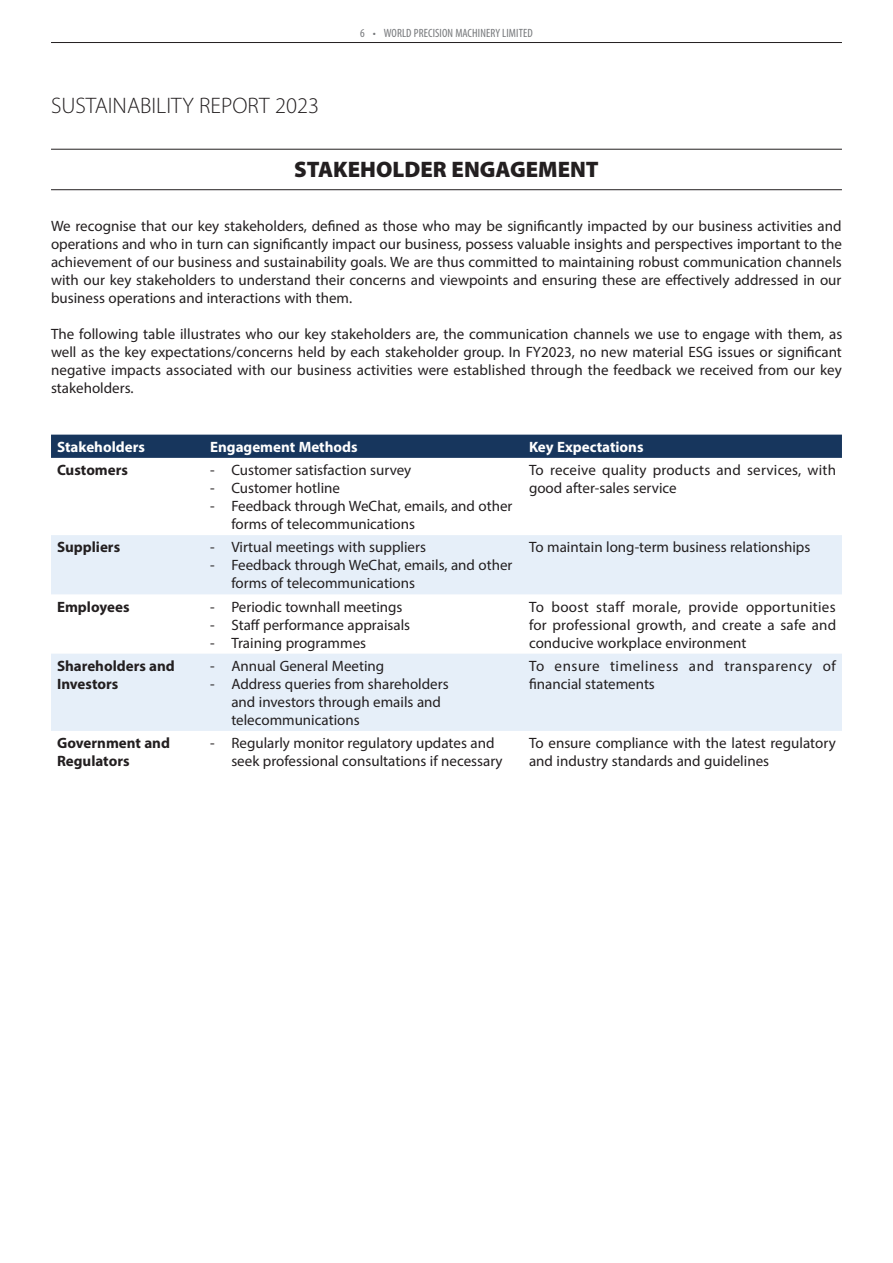
<style>
.page{position:relative;width:893px;height:1263px;background:#fff}
.page>*{position:absolute;margin:0;border:0;box-sizing:border-box;transform-origin:0 0}
.t1{font:300 22.5px "Myriad Pro";color:#231f20}
.Body_Text{font:900 22.5px "Myriad Pro";color:#231f20}
.Body_Text-2{font:15px/18px "Myriad Pro";color:#231f20;text-align:justify}
._5mm_indent{font:15px/18px "Myriad Pro";color:#231f20}
.Body_Text-3{font:700 15px/18px "Myriad Pro";color:#231f20}
.Body_Text-4{font:15px/18px "Myriad Pro";letter-spacing:.04em;color:#231f20}
.Body_Text-5{font:700 15px "Myriad Pro";color:#fff}
.t2{font:condensed 12px "Myriad Pro";letter-spacing:.01em;color:#76787b}
</style>
<div class="page">
<hr style="left:51px;top:42px;width:791px;height:1px;background:#231f20">
<hr style="left:51px;top:149px;width:791px;height:1px;background:#231f20">
<hr style="left:51px;top:189px;width:791px;height:1px;background:#231f20">
<div style="left:51px;top:435px;width:791px;height:23px;background:#17365d"></div>
<svg style="left:51px;top:535px;width:791px;height:196px;fill:#e6eff9"></svg>
<h1 class="t1" style="left:51px;top:92px;width:269px">SUSTAINABILITY REPORT 2023</h1>
<p class="t2" style="left:360px;top:25px;width:174px">6 • WORLD PRECISION MACHINERY LIMITED</p>
<p class="Body_Text" style="left:294px;top:154px;width:306px">STAKEHOLDER ENGAGEMENT</p>
<p class="Body_Text-2" style="left:51px;top:216px;width:792px">We recognise that our key stakeholders, defined as those who may be significantly impacted by our business activities and operations and who in turn can significantly impact our business, possess valuable insights and perspectives important to the achievement of our business and sustainability goals. We are thus committed to maintaining robust communication channels with our key stakeholders to understand their concerns and viewpoints and ensuring these are effectively addressed in our business operations and interactions with them.</p>
<p class="Body_Text-2" style="left:51px;top:324px;width:793px">The following table illustrates who our key stakeholders are, the communication channels we use to engage with them, as well as the key expectations/concerns held by each stakeholder group. In FY2023, no new material ESG issues or significant negative impacts associated with our business activities were established through the feedback we received from our key stakeholders.</p>
<p class="Body_Text-5" style="left:57px;top:437px;width:89px">Stakeholders</p>
<p class="Body_Text-5" style="left:210px;top:437px;width:149px">Engagement Methods</p>
<p class="Body_Text-5" style="left:529px;top:437px;width:116px">Key Expectations</p>
<p class="Body_Text-3" style="left:57px;top:461px;width:72px">Customers</p>
<p class="_5mm_indent" style="left:210px;top:461px;width:203px">- Customer satisfaction survey</p>
<p class="_5mm_indent" style="left:210px;top:479px;width:131px">- Customer hotline</p>
<p class="_5mm_indent" style="left:231px;top:497px;width:283px;text-indent:-21px">- Feedback through WeChat, emails, and other forms of telecommunications</p>
<p class="Body_Text-2" style="left:529px;top:461px;width:308px">To receive quality products and services, with good after-sales service</p>
<p class="Body_Text-3" style="left:57px;top:538px;width:65px">Suppliers</p>
<p class="_5mm_indent" style="left:210px;top:538px;width:217px">- Virtual meetings with suppliers</p>
<p class="_5mm_indent" style="left:231px;top:556px;width:283px;text-indent:-21px">- Feedback through WeChat, emails, and other forms of telecommunications</p>
<p class="Body_Text-3" style="left:57px;top:597px;width:74px">Employees</p>
<p class="_5mm_indent" style="left:210px;top:597px;width:194px">- Periodic townhall meetings</p>
<p class="_5mm_indent" style="left:210px;top:615px;width:202px">- Staff performance appraisals</p>
<p class="_5mm_indent" style="left:210px;top:633px;width:157px">- Training programmes</p>
<p class="Body_Text-3" style="left:57px;top:656px;width:119px">Shareholders and<br>Investors</p>
<p class="_5mm_indent" style="left:210px;top:657px;width:176px">- Annual General Meeting</p>
<p class="_5mm_indent" style="left:231px;top:675px;width:219px;text-indent:-21px">- Address queries from shareholders and investors through emails and telecommunications</p>
<p class="Body_Text-2" style="left:529px;top:538px;width:283px">To maintain long-term business relationships</p>
<p class="Body_Text-2" style="left:529px;top:597px;width:309px">To boost staff morale, provide opportunities for professional growth, and create a safe and conducive workplace environment</p>
<p class="Body_Text-4" style="left:529px;top:657px;width:308px">To ensure timeliness and transparency of financial statements</p>
<p class="Body_Text-3" style="left:57px;top:734px;width:114px">Government and<br>Regulators</p>
<p class="_5mm_indent" style="left:231px;top:734px;width:273px;text-indent:-21px">- Regularly monitor regulatory updates and seek professional consultations if necessary</p>
<p class="Body_Text-2" style="left:529px;top:734px;width:308px">To ensure compliance with the latest regulatory and industry standards and guidelines</p>
</div>
